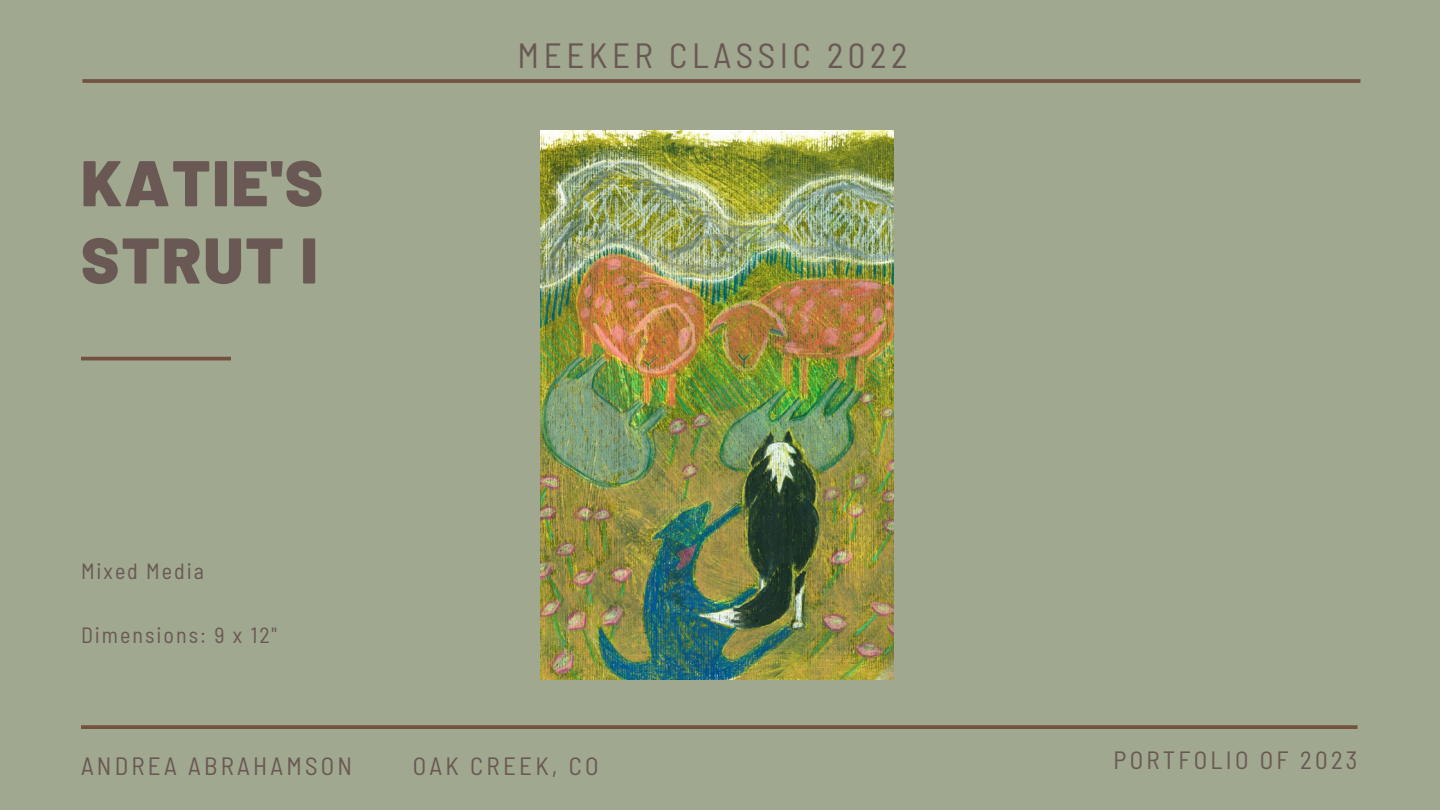
<style>
.page{position:relative;width:1440px;height:810px;background:#a0a88f}
.page>*{position:absolute;margin:0;border:0;box-sizing:border-box;transform-origin:0 0}
.t1{font:900 64.5px "Barlow";letter-spacing:.03em;color:#695853}
.t2{font:semi-condensed 35px "Barlow";letter-spacing:.13em;color:#695853}
.t3{font:semi-condensed 25px "Barlow";letter-spacing:.13em;color:#695853}
.t4{font:semi-condensed 22px "Barlow";letter-spacing:.09em;color:#695853}
</style>
<div class="page">
<hr style="left:82px;top:79px;width:1278px;height:4px;background:#785c49">
<svg style="left:81px;top:725px;width:1277px;height:4px;background:#755744"></svg>
<img style="left:541px;top:130px;width:352px;height:550px">
<hr style="left:81px;top:357px;width:150px;height:3px;background:#735240">
<p class="t1" style="left:81px;top:142px;width:244px">KATIE'S</p>
<p class="t1" style="left:81px;top:219px;width:238px">STRUT I</p>
<p class="t4" style="left:81px;top:557px;width:125px">Mixed Media</p>
<p class="t4" style="left:81px;top:621px;width:198px">Dimensions: 9 x 12"</p>
<p class="t2" style="left:518px;top:33px;width:391px">MEEKER CLASSIC 2022</p>
<p class="t3" style="left:81px;top:750px;width:273px">ANDREA ABRAHAMSON</p>
<p class="t3" style="left:413px;top:750px;width:187px">OAK CREEK, CO</p>
<p class="t3" style="left:1114px;top:744px;width:245px">PORTFOLIO OF 2023</p>
</div>
